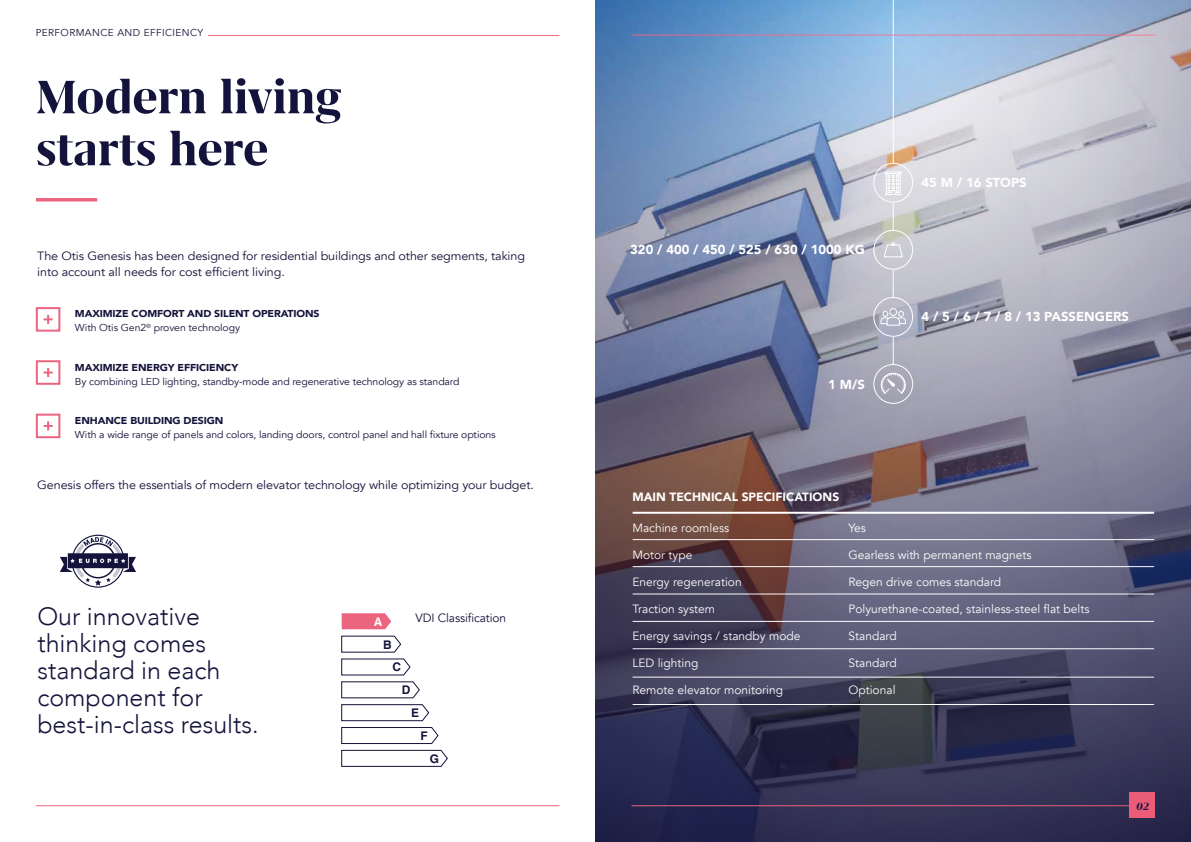
<style>
.page{position:relative;width:1191px;height:842px;background:#fff}
.page>*{position:absolute;margin:0;border:0;box-sizing:border-box;transform-origin:0 0}
.t1{font:700 54px/52px "Grifo M";color:#14133b}
.t2{font:300 25px/27px "Avenir";color:#14133b}
.t3{font:900 13px "Avenir";color:#fff}
.t4{font:12px "Avenir";color:#fff}
.t5{font:12px/16px "Avenir";letter-spacing:-.01em;color:#14133b;scale:1.05 1}
.t6{font:900 12px "Avenir";color:#fff}
.t7{font:12px "Avenir";letter-spacing:-.01em;color:#14133b}
.t8{font:italic 700 12px "Grifo M";color:#14133b}
.t9{font:700 11.9px "Helvetica";color:#14133b}
.t10{font:700 11.9px "Helvetica";color:#fff}
.t11{font:10px "Avenir";letter-spacing:-.01em;color:#14133b;scale:1.05 1}
.t12{font:900 10px/14px "Avenir";letter-spacing:-.01em;color:#14133b;scale:1.05 1}
.t13{font:10px "Avenir";letter-spacing:.04em;color:#14133b}
.s1{font-weight:400}
</style>
<div class="page">
<svg style="left:60px;top:535px;width:76px;height:53px"></svg>
<svg style="left:341px;top:613px;width:107px;height:154px"></svg>
<hr style="left:36px;top:805px;width:523px;height:1px;background:#ec657e">
<hr style="left:208px;top:35px;width:351px;height:1px;background:#ec657e">
<svg style="left:36px;top:198px;width:61px;height:4px"></svg>
<svg style="left:44px;top:315px;width:9px;height:9px"></svg>
<div style="left:36px;top:307px;width:24px;height:25px;border:2px solid #ec657e"></div>
<svg style="left:44px;top:421px;width:9px;height:9px"></svg>
<div style="left:36px;top:414px;width:24px;height:24px;border:2px solid #ec657e"></div>
<svg style="left:44px;top:368px;width:9px;height:9px"></svg>
<div style="left:36px;top:360px;width:24px;height:25px;border:2px solid #ec657e"></div>
<img style="left:595px;top:0;width:596px;height:842px">
<p class="t13" style="left:36px;top:27px;width:169px">PERFORMANCE AND EFFICIENCY</p>
<h1 class="t1" style="left:36px;top:71px;width:306px">Modern living starts here</h1>
<p class="t5" style="left:37px;top:248px;width:466px">The Otis Genesis has been designed for residential buildings and other segments, taking into account all needs for cost efficient living.</p>
<p class="t12" style="left:75px;top:307px;width:234px">MAXIMIZE COM FORT AND SILENT OPERATIONS<br><span class="s1">With Otis Gen2</span><sup>®</sup> <span class="s1">proven technology</span></p>
<p class="t12" style="left:75px;top:360px;width:157px">MAXIMIZE ENERGY EFFICIENCY</p>
<p class="t11" style="left:75px;top:375px;width:368px">By combining LED lighting, standby-mode and regenerative technology as standard</p>
<p class="t12" style="left:75px;top:413px;width:143px">ENHANCE BUILDING DESIGN</p>
<p class="t11" style="left:75px;top:428px;width:402px">With a wide range of panels and colors, landing doors, control panel and hall fixture options</p>
<p class="t5" style="left:37px;top:477px;width:474px">Genesis offers the essentials of modern elevator technology while optimizing your budget.</p>
<h2 class="t2" style="left:37px;top:603px;width:223px">Our innovative thinking comes standard in each component for best-in-class results.</h2>
<p class="t10" style="left:374px;top:612px;width:10px">A</p>
<p class="t7" style="left:415px;top:610px;width:92px">VDI Classification</p>
<p class="t9" style="left:383px;top:635px;width:10px">B</p>
<p class="t9" style="left:392px;top:658px;width:10px">C</p>
<p class="t9" style="left:402px;top:680px;width:10px">D</p>
<p class="t9" style="left:411px;top:703px;width:9px">E</p>
<p class="t9" style="left:420px;top:726px;width:9px">F</p>
<p class="t9" style="left:430px;top:749px;width:11px">G</p>
<p class="t3" style="left:630px;top:239px;width:236px">320 / 400 / 450 / 525 / 630 / 1000 KG</p>
<p class="t3" style="left:828px;top:373px;width:37px">1 M/S</p>
<p class="t6" style="left:632px;top:486px;width:208px">MAIN TECHNICAL SPECIFICATIONS</p>
<p class="t3" style="left:921px;top:172px;width:106px">45 M / 16 STOPS</p>
<p class="t3" style="left:921px;top:306px;width:149px">4 / 5 / 6 / 7 / 8 / 13 PASSEN</p>
<p class="t3" style="left:1094px;top:306px;width:35px">GERS</p>
<p class="t4" style="left:632px;top:520px;width:98px">Machine roomless</p>
<p class="t4" style="left:848px;top:520px;width:19px">Yes</p>
<p class="t4" style="left:632px;top:547px;width:61px">Motor type</p>
<p class="t4" style="left:848px;top:547px;width:185px">Gearless with permanent magnets</p>
<p class="t4" style="left:632px;top:574px;width:111px">Energy regeneration</p>
<p class="t4" style="left:848px;top:574px;width:154px">Regen drive comes standard</p>
<p class="t4" style="left:632px;top:601px;width:84px">Traction system</p>
<p class="t4" style="left:848px;top:601px;width:243px">Polyurethane-coated, stainless-steel flat belts</p>
<p class="t4" style="left:632px;top:628px;width:170px">Energy savings / standby mode</p>
<p class="t4" style="left:848px;top:628px;width:50px">Standard</p>
<p class="t4" style="left:632px;top:655px;width:67px">LED lighting</p>
<p class="t4" style="left:848px;top:655px;width:50px">Standard</p>
<p class="t4" style="left:632px;top:682px;width:152px">Remote elevator monitoring</p>
<p class="t4" style="left:848px;top:682px;width:49px">Optional</p>
<p class="t8" style="left:1136px;top:800px;width:14px">02</p>
</div>
